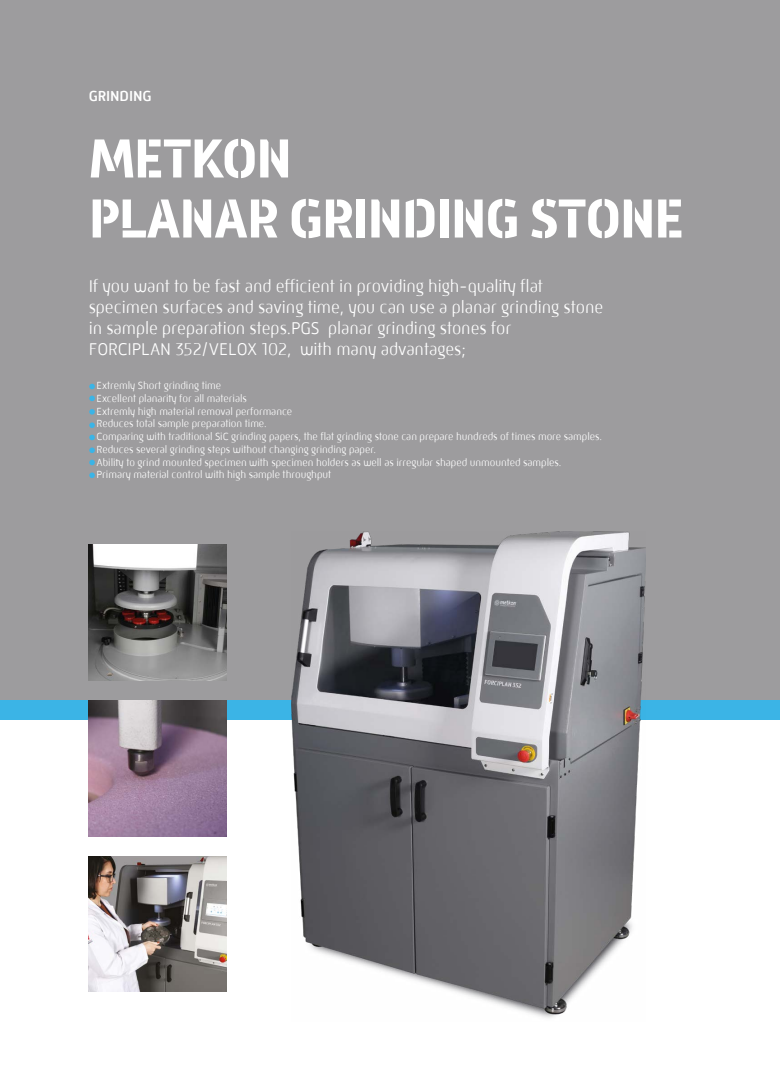
<style>
.page{position:relative;width:780px;height:1088px;background:#fff}
.page>*{position:absolute;margin:0;border:0;box-sizing:border-box;transform-origin:0 0}
.t1{font:700 56.25px/60px "Mic 32 New Stencil";letter-spacing:-.025em;color:#fff}
.t2{font:300 17.5px/21px "Mic 32 New Rounded W00";letter-spacing:-.005em;color:#fff}
.t3{font:500 15px "Mic 32 New Rounded W00";letter-spacing:-.005em;color:#fff}
.t4{font:300 10.62px/12.8px "Mic 32 New Rounded W00";letter-spacing:-.005em;color:#fff}
</style>
<div class="page">
<div style="left:0;top:0;width:780px;height:719px;background:#9d9c9e"></div>
<div style="left:0;top:700px;width:780px;height:19px;background:#3bb4e6"></div>
<svg style="left:89px;top:384px;width:6px;height:5px"></svg>
<svg style="left:89px;top:396px;width:6px;height:5px"></svg>
<svg style="left:89px;top:409px;width:6px;height:6px"></svg>
<svg style="left:89px;top:422px;width:6px;height:6px"></svg>
<svg style="left:89px;top:435px;width:6px;height:5px"></svg>
<svg style="left:89px;top:447px;width:6px;height:6px"></svg>
<svg style="left:89px;top:460px;width:6px;height:5px"></svg>
<svg style="left:89px;top:472px;width:6px;height:6px"></svg>
<img style="left:291px;top:531px;width:354px;height:487px">
<img style="left:89px;top:544px;width:137px;height:137px">
<img style="left:89px;top:700px;width:137px;height:136px">
<img style="left:89px;top:856px;width:137px;height:135px">
<h3 class="t3" style="left:89px;top:88px;width:64px">GRINDING</h3>
<h1 class="t1" style="left:89px;top:128px;width:597px">METKON<br>PLANAR GRINDING STONE</h1>
<p class="t2" style="left:89px;top:276px;width:516px">If you want to be fast and efficient in providing high-quality flat specimen surfaces and saving time, you can use a planar grinding stone in sample preparation steps.PGS planar grinding stones for<br>FORCIPLAN 352/VELOX 102, with many advantages;</p>
<p class="t4" style="left:96px;top:379px;width:507px">Extremly Short grinding time<br>Excellent planarity for all materials<br>Extremly high material removal performance<br>Reduces total sample preparation time.<br>Comparing with traditional SiC grinding papers, the flat grinding stone can prepare hundreds of times more samples.<br>Reduces several grinding steps without changing grinding paper.<br>Ability to grind mounted specimen with specimen holders as well as irregular shaped unmounted samples.<br>Primary material control with high sample throughput</p>
</div>
